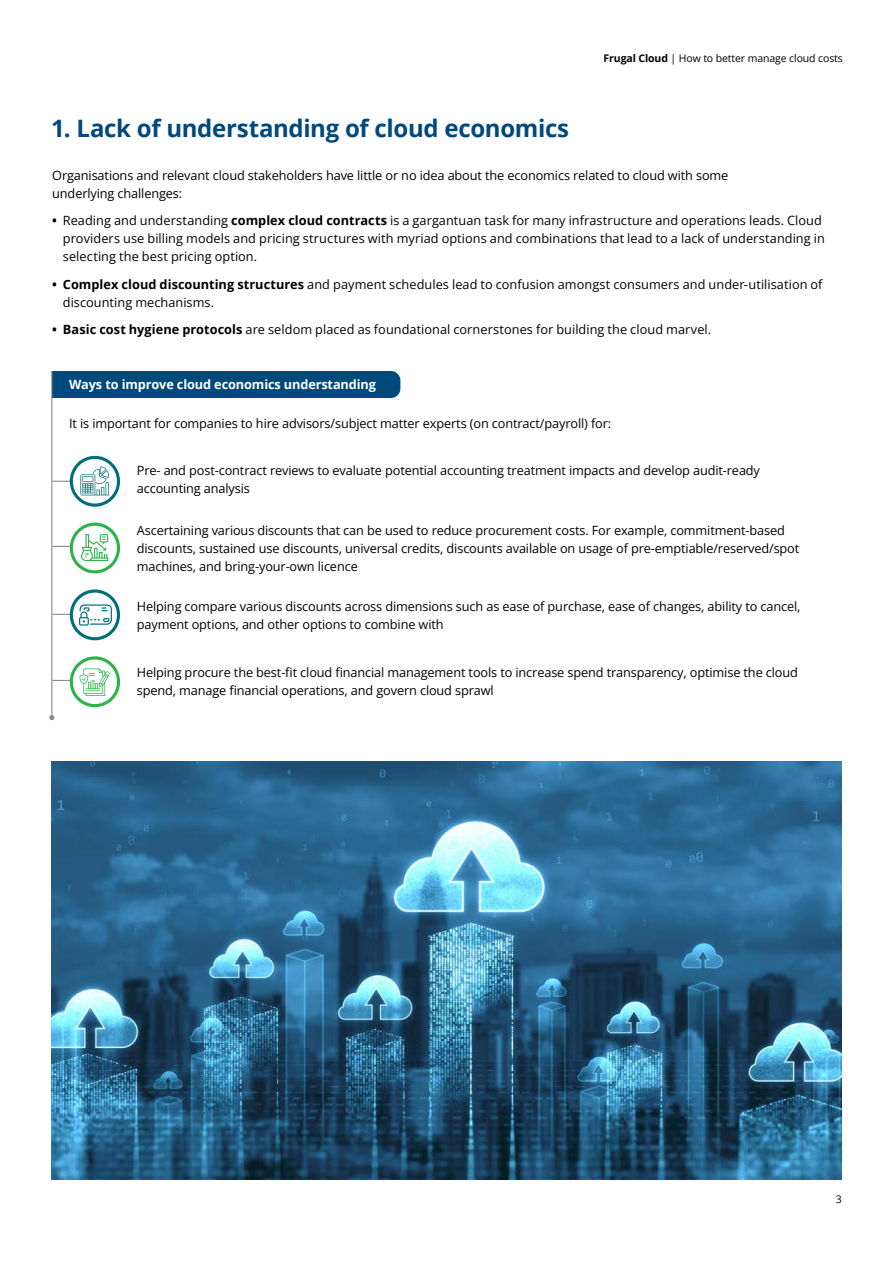
<style>
.page{position:relative;width:893px;height:1263px;background:#fff}
.page>*{position:absolute;margin:0;border:0;box-sizing:border-box;transform-origin:0 0}
.t1{font:700 24px "Open Sans";letter-spacing:-.015em;color:#00497c}
.t2{font:12.75px/18px "Open Sans";letter-spacing:-.01em;color:#000}
.t3{font:700 12.75px "Open Sans";letter-spacing:-.01em;color:#fff}
.t4{font:10.5px "Open Sans";letter-spacing:-.01em;color:#000}
.s1{font-weight:700}
</style>
<div class="page">
<svg style="left:52px;top:481px;width:18px;height:1px"></svg>
<svg style="left:52px;top:546px;width:18px;height:1px"></svg>
<svg style="left:52px;top:614px;width:18px;height:1px"></svg>
<svg style="left:52px;top:680px;width:18px;height:1px"></svg>
<svg style="left:70px;top:456px;width:50px;height:51px"></svg>
<div style="left:73px;top:459px;width:44px;height:44px;background:#fff;border-radius:22px"></div>
<svg style="left:70px;top:523px;width:50px;height:50px"></svg>
<div style="left:73px;top:526px;width:44px;height:44px;background:#fff;border-radius:22px"></div>
<svg style="left:70px;top:589px;width:50px;height:51px"></svg>
<div style="left:73px;top:593px;width:44px;height:44px;background:#fff;border-radius:22px"></div>
<svg style="left:70px;top:656px;width:50px;height:51px"></svg>
<div style="left:73px;top:659px;width:44px;height:45px;background:#fff;border-radius:22px"></div>
<div style="left:52px;top:371px;width:348px;height:27px;background:#00497c"></div>
<hr style="left:51px;top:371px;width:1px;height:347px;background:#878a8f">
<svg style="left:49px;top:715px;width:5px;height:5px"></svg>
<img style="left:51px;top:761px;width:791px;height:418px">
<svg style="left:80px;top:467px;width:29px;height:28px"></svg>
<svg style="left:81px;top:534px;width:27px;height:27px"></svg>
<svg style="left:79px;top:604px;width:33px;height:21px"></svg>
<svg style="left:80px;top:668px;width:30px;height:28px"></svg>
<p class="t4" style="left:604px;top:51px;width:241px"><span class="s1">Frugal Cloud</span> | How to better manage cloud costs</p>
<h1 class="t1" style="left:51px;top:112px;width:520px">1. Lack of understanding of cloud economics</h1>
<p class="t2" style="left:52px;top:166px;width:678px">Organisations and relevant cloud stakeholders have little or no idea about the economics related to cloud with some underlying challenges:</p>
<p class="t2" style="left:63px;top:212px;width:763px;text-indent:-11px"><span class="s1">•</span> Reading and understanding <span class="s1">complex cloud contracts</span> is a gargantuan task for many infrastructure and operations leads. Cloud providers use billing models and pricing structures with myriad options and combinations that lead to a lack of understanding in selecting the best pricing option.</p>
<p class="t2" style="left:63px;top:275px;width:761px;text-indent:-11px"><span class="s1">• Complex cloud discounting structures</span> and payment schedules lead to confusion amongst consumers and under-utilisation of discounting mechanisms.</p>
<p class="t2" style="left:52px;top:320px;width:660px"><span class="s1">• Basic cost hygiene protocols</span> are seldom placed as foundational cornerstones for building the cloud marvel.</p>
<p class="t3" style="left:69px;top:375px;width:308px">Ways to improve cloud economics understanding</p>
<p class="t2" style="left:69px;top:414px;width:544px">It is important for companies to hire advisors/subject matter experts (on contract/payroll) for:</p>
<p class="t2" style="left:137px;top:461px;width:625px">Pre- and post-contract reviews to evaluate potential accounting treatment impacts and develop audit-ready accounting analysis</p>
<p class="t2" style="left:137px;top:521px;width:664px">Ascertaining various discounts that can be used to reduce procurement costs. For example, commitment-based discounts, sustained use discounts, universal credits, discounts available on usage of pre-emptiable/reserved/spot machines, and bring-your-own licence</p>
<p class="t2" style="left:137px;top:597px;width:665px">Helping compare various discounts across dimensions such as ease of purchase, ease of changes, ability to cancel, payment options, and other options to combine with</p>
<p class="t2" style="left:137px;top:663px;width:663px">Helping procure the best-fit cloud financial management tools to increase spend transparency, optimise the cloud spend, manage financial operations, and govern cloud sprawl</p>
<p class="t4" style="left:836px;top:1192px;width:8px">3</p>
</div>
